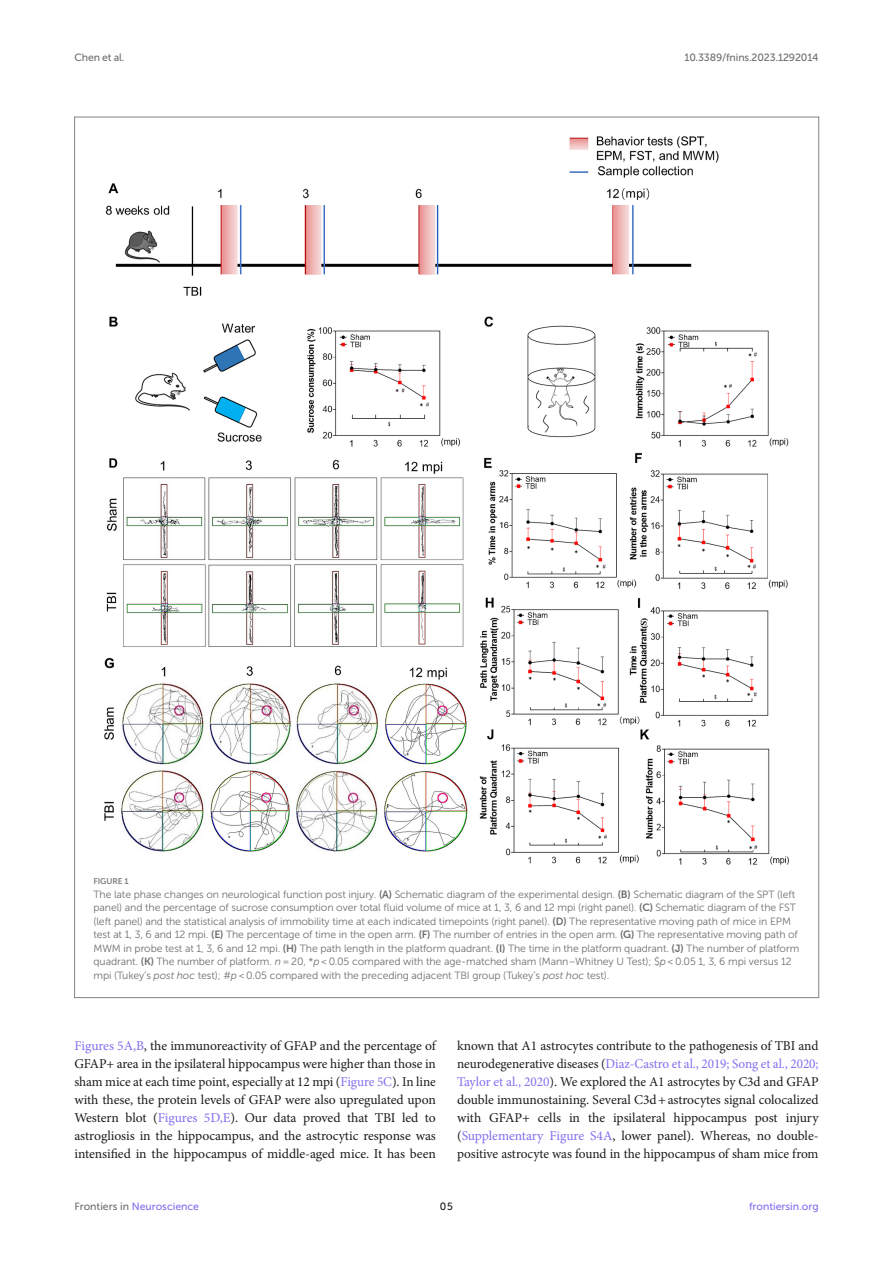
<style>
.page{position:relative;width:893px;height:1263px;background:#fff}
.page>*{position:absolute;margin:0;border:0;box-sizing:border-box;transform-origin:0 0}
.TEXT_FLUSH{font:13.5px/18px "Minion Pro";letter-spacing:-.005em;color:#1b1c1b;text-align:justify}
.FIG_LEG{font:10.5px/13.5px "Museo Sans 300";letter-spacing:-.01em;color:#706f70}
.t1{font:10.5px "Museo Sans 500";color:#856df0}
.t2{font:10.5px "Museo Sans 500";letter-spacing:-.015em;color:#706f70}
.t3{font:10.5px "Museo Sans 500";color:#1b1c1b}
.FIG_HD{font:8.25px "Museo Sans 700";letter-spacing:-.01em;color:#7e7f7f}
.s1{font-family:"Museo Sans 700"}
.s2{font-style:italic}
.s3{color:#856df0}
.s4{color:#706f70}
</style>
<div class="page">
<img style="left:104px;top:136px;width:685px;height:729px">
<p class="t2" style="left:74px;top:51px;width:52px">Chen et al.</p>
<p class="t2" style="left:684px;top:51px;width:136px">10.3389/fnins.2023.1292014</p>
<p class="FIG_HD" style="left:94px;top:877px;width:37px">FIGURE 1</p>
<p class="FIG_LEG" style="left:94px;top:887px;width:707px">The late phase changes on neurological function post injury. <span class="s1">(A)</span> Schematic diagram of the experimental design. <span class="s1">(B)</span> Schematic diagram of the SPT (left panel) and the percentage of sucrose consumption over total fluid volume of mice at 1, 3, 6 and 12 mpi (right panel). <span class="s1">(C)</span> Schematic diagram of the FST (left panel) and the statistical analysis of immobility time at each indicated timepoints (right panel). <span class="s1">(D)</span> The representative moving path of mice in EPM test at 1, 3, 6 and 12 mpi. <span class="s1">(E)</span> The percentage of time in the open arm. <span class="s1">(F)</span> The number of entries in the open arm. <span class="s1">(G)</span> The representative moving path of MWM in probe test at 1, 3, 6 and 12 mpi. <span class="s1">(H)</span> The path length in the platform quadrant. <span class="s1">(I)</span> The time in the platform quadrant. <span class="s1">(J)</span> The number of platform quadrant. <span class="s1">(K)</span> The number of platform. <span class="s2">n</span> = 20, *<span class="s2">p</span> &lt; 0.05 compared with the age-matched sham (Mann–Whitney U Test); $<span class="s2">p</span> &lt; 0.05 1, 3, 6 mpi versus 12 mpi (Tukey’s <span class="s2">post hoc</span> test); #<span class="s2">p</span> &lt; 0.05 compared with the preceding adjacent TBI group (Tukey’s <span class="s2">post hoc</span> test).</p>
<p class="TEXT_FLUSH" style="left:74px;top:1037px;width:363px"><span class="s3">Figures 5A,B</span>, the immunoreactivity of GFAP and the percentage of GFAP+ area in the ipsilateral hippocampus were higher than those in sham mice at each time point, especially at 12 mpi (<span class="s3">Figure 5C</span>). In line with these, the protein levels of GFAP were also upregulated upon Western blot (<span class="s3">Figures 5D,E</span>). Our data proved that TBI led to astrogliosis in the hippocampus, and the astrocytic response was intensified in the hippocampus of middle-aged mice. It has been</p>
<p class="TEXT_FLUSH" style="left:457px;top:1037px;width:363px">known that A1 astrocytes contribute to the pathogenesis of TBI and neurodegenerative diseases (<span class="s3">Diaz-Castro et al., 2019; Song et al., 2020; Taylor et al., 2020</span>). We explored the A1 astrocytes by C3d and GFAP double immunostaining. Several C3d+astrocytes signal colocalized with GFAP+ cells in the ipsilateral hippocampus post injury (<span class="s3">Supplementary Figure S4A</span>, lower panel). Whereas, no double&shy;positive astrocyte was found in the hippocampus of sham mice from</p>
<p class="t1" style="left:74px;top:1200px;width:126px"><span class="s4">Frontiers in</span> Neuroscience</p>
<p class="t3" style="left:440px;top:1200px;width:14px">05</p>
<p class="t1" style="left:749px;top:1200px;width:71px">frontiersin.org</p>
</div>
